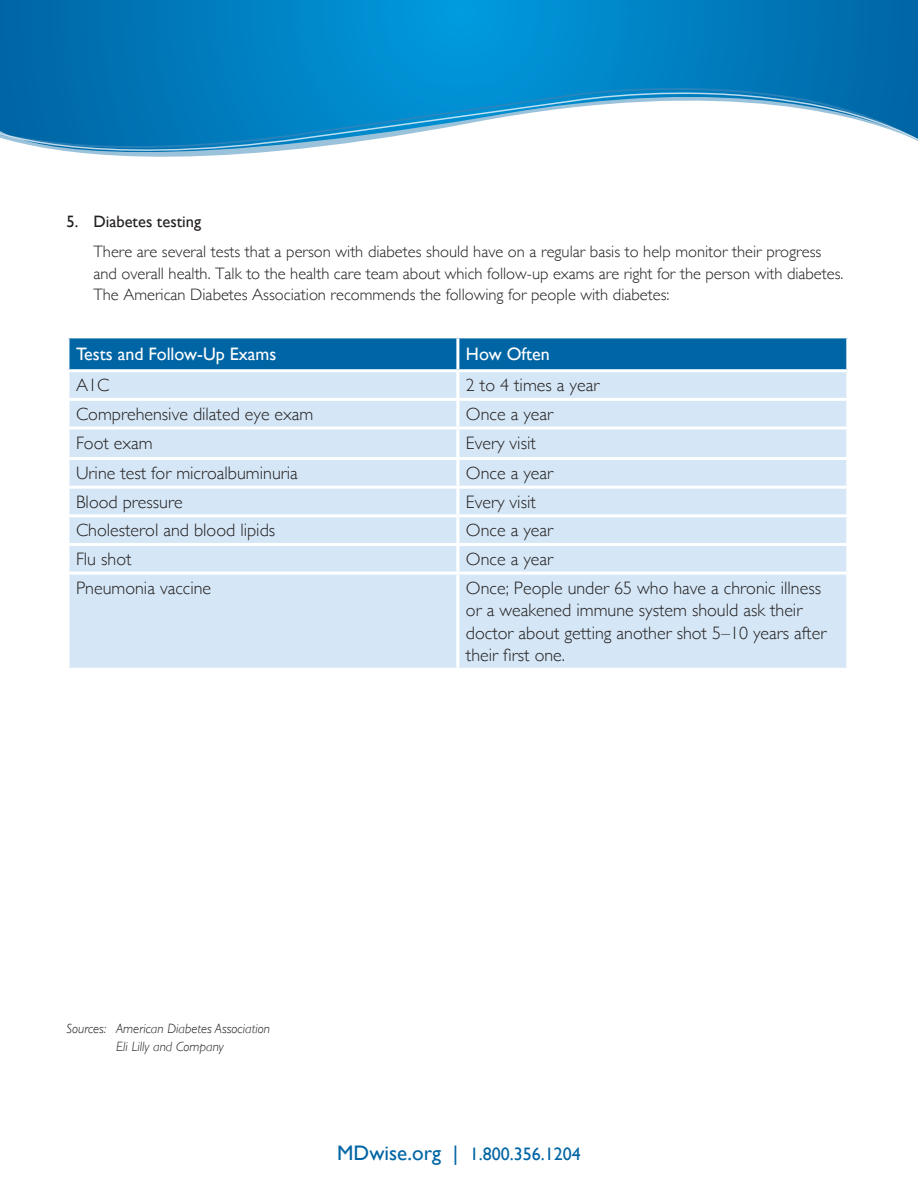
<style>
.page{position:relative;width:918px;height:1188px;background:#fff}
.page>*{position:absolute;margin:0;border:0;box-sizing:border-box;transform-origin:0 0}
.t1{font:300 18px/22.5px "Gill Sans";color:#231f20}
.t2{font:18px "Gill Sans";color:#fff}
.t3{font:18px "Gill Sans";color:#0065a4}
.body_copy{font:300 16.5px/22.5px "Gill Sans";color:#231f20}
.body_copy-2{font:16.5px "Gill Sans";color:#231f20}
.t4{font:italic 300 13.5px "Gill Sans";color:#231f20}
.s1{font-size:21px}
</style>
<div class="page">
<div style="left:69px;top:338px;width:777px;height:31px;background:#0065a4"></div>
<div style="left:69px;top:372px;width:777px;height:296px;background:#d5e7f6"></div>
<hr style="left:456px;top:338px;width:3px;height:31px;background:#fff">
<hr style="left:456px;top:372px;width:3px;height:26px;background:#fff">
<hr style="left:66px;top:398px;width:392px;height:3px;background:#fff">
<hr style="left:458px;top:398px;width:391px;height:3px;background:#fff">
<hr style="left:456px;top:401px;width:3px;height:25px;background:#fff">
<hr style="left:66px;top:426px;width:392px;height:3px;background:#fff">
<hr style="left:458px;top:426px;width:391px;height:3px;background:#fff">
<hr style="left:456px;top:429px;width:3px;height:28px;background:#fff">
<hr style="left:66px;top:457px;width:392px;height:3px;background:#fff">
<hr style="left:458px;top:457px;width:391px;height:3px;background:#fff">
<hr style="left:456px;top:460px;width:3px;height:26px;background:#fff">
<hr style="left:66px;top:486px;width:392px;height:3px;background:#fff">
<hr style="left:458px;top:486px;width:391px;height:3px;background:#fff">
<hr style="left:456px;top:489px;width:3px;height:25px;background:#fff">
<hr style="left:66px;top:514px;width:392px;height:3px;background:#fff">
<hr style="left:458px;top:514px;width:391px;height:3px;background:#fff">
<hr style="left:456px;top:517px;width:3px;height:26px;background:#fff">
<hr style="left:66px;top:543px;width:392px;height:3px;background:#fff">
<hr style="left:458px;top:543px;width:391px;height:3px;background:#fff">
<hr style="left:456px;top:546px;width:3px;height:26px;background:#fff">
<hr style="left:66px;top:572px;width:392px;height:3px;background:#fff">
<hr style="left:458px;top:572px;width:391px;height:3px;background:#fff">
<hr style="left:456px;top:575px;width:3px;height:93px;background:#fff">
<svg style="left:0;top:0;width:918px;height:157px;background:#0d85c3"></svg>
<svg style="left:0;top:85px;width:918px;height:6px;background:#017dbe"></svg>
<svg style="left:0;top:91px;width:918px;height:61px"></svg>
<p class="body_copy-2" style="left:66px;top:212px;width:136px">5. Diabetes testing</p>
<p class="body_copy" style="left:93px;top:239px;width:751px">There are several tests that a person with diabetes should have on a regular basis to help monitor their progress and overall health. Talk to the health care team about which follow-up exams are right for the person with diabetes.</p>
<p class="body_copy" style="left:93px;top:283px;width:578px">The American Diabetes Association recommends the following for people with diabetes:</p>
<p class="t2" style="left:76px;top:343px;width:202px">Tests and Follow-Up Exams</p>
<p class="t2" style="left:466px;top:343px;width:85px">How Often</p>
<p class="t1" style="left:76px;top:373px;width:35px">A1C</p>
<p class="t1" style="left:466px;top:373px;width:135px">2 to 4 times a year</p>
<p class="t1" style="left:76px;top:402px;width:239px">Comprehensive dilated eye exam</p>
<p class="t1" style="left:466px;top:402px;width:89px">Once a year</p>
<p class="t1" style="left:76px;top:431px;width:78px">Foot exam</p>
<p class="t1" style="left:466px;top:431px;width:71px">Every visit</p>
<p class="t1" style="left:76px;top:461px;width:223px">Urine test for microalbuminuria</p>
<p class="t1" style="left:466px;top:461px;width:89px">Once a year</p>
<p class="t1" style="left:76px;top:490px;width:108px">Blood pressure</p>
<p class="t1" style="left:466px;top:490px;width:71px">Every visit</p>
<p class="t1" style="left:76px;top:518px;width:201px">Cholesterol and blood lipids</p>
<p class="t1" style="left:466px;top:518px;width:89px">Once a year</p>
<p class="t1" style="left:76px;top:547px;width:57px">Flu shot</p>
<p class="t1" style="left:466px;top:547px;width:89px">Once a year</p>
<p class="t1" style="left:76px;top:576px;width:137px">Pneumonia vaccine</p>
<p class="t1" style="left:466px;top:576px;width:362px">Once; People under 65 who have a chronic illness or a weakened immune system should ask their doctor about getting another shot 5–10 years after their first one.</p>
<p class="t4" style="left:67px;top:1021px;width:205px">Sources: American Diabetes Association</p>
<p class="t4" style="left:116px;top:1039px;width:109px">Eli Lilly and Company</p>
<p class="t3" style="left:337px;top:1144px;width:245px"><span class="s1">MDwise.org |</span> 1.800.356.1204</p>
</div>
